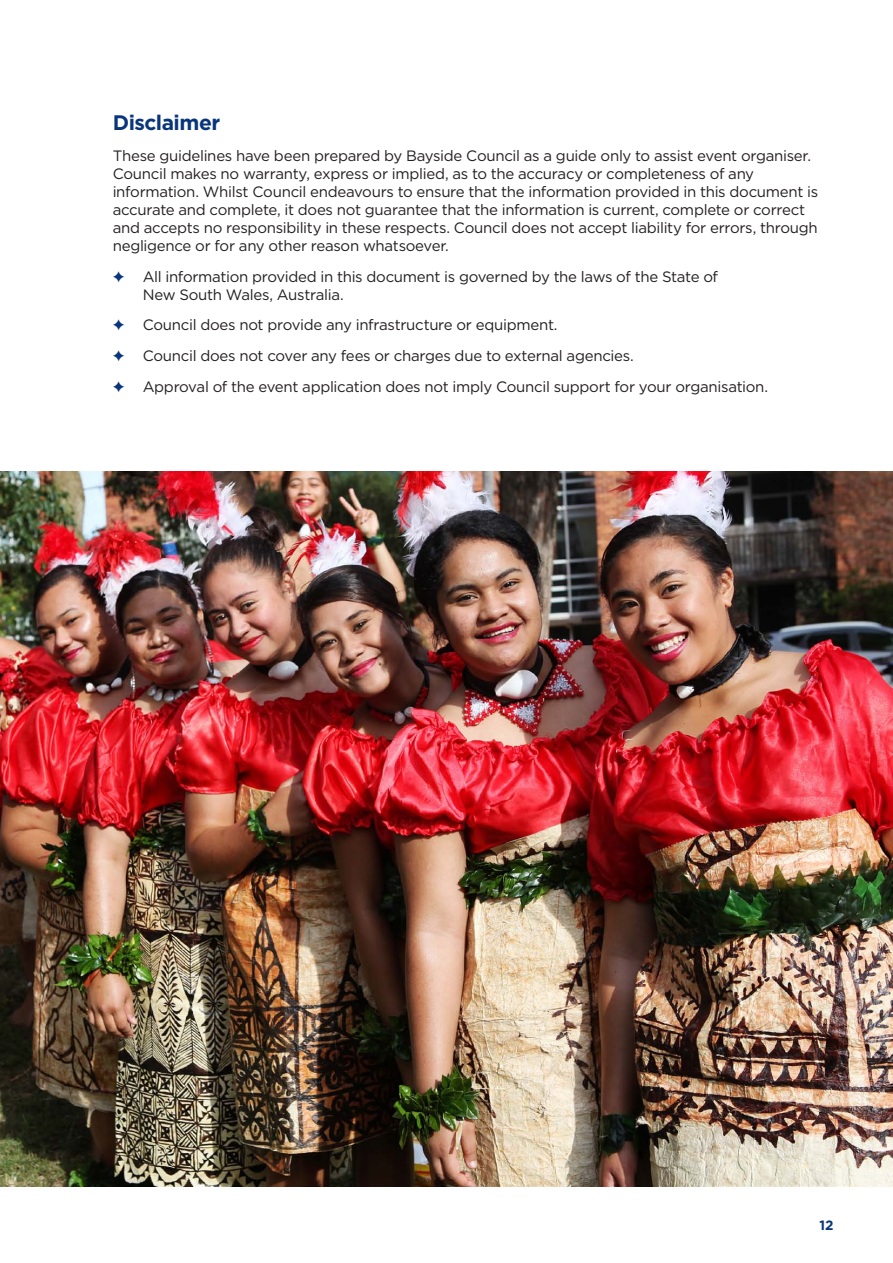
<style>
.page{position:relative;width:893px;height:1263px;background:#fff}
.page>*{position:absolute;margin:0;border:0;box-sizing:border-box;transform-origin:0 0}
.t1{font:700 21px "Gotham";letter-spacing:-.025em;color:#08357c}
.t2{font:15px/18px "Gotham";letter-spacing:-.02em;color:#231f20}
.t3{font:700 13.5px "Gotham";color:#08357c}
.s1{color:#08357c}
</style>
<div class="page">
<img style="left:0;top:472px;width:893px;height:715px">
<h1 class="t1" style="left:113px;top:111px;width:109px">Disclaimer</h1>
<p class="t2" style="left:113px;top:146px;width:707px">These guidelines have been prepared by Bayside Council as a guide only to assist event organiser.<br>Council makes no warranty, express or implied, as to the accuracy or completeness of any information. Whilst Council endeavours to ensure that the information provided in this document is accurate and complete, it does not guarantee that the information is current, complete or correct and accepts no responsibility in these respects. Council does not accept liability for errors, through negligence or for any other reason whatsoever.</p>
<p class="t2" style="left:143px;top:267px;width:577px;text-indent:-30px"><span class="s1">✦</span> All information provided in this document is governed by the laws of the State of<br>New South Wales, Australia.</p>
<p class="t2" style="left:113px;top:309px;width:657px;line-height:30.8px"><span class="s1">✦</span> Council does not provide any infrastructure or equipment.<br><span class="s1">✦</span> Council does not cover any fees or charges due to external agencies.<br><span class="s1">✦</span> Approval of the event application does not imply Council support for your organisation.</p>
<p class="t3" style="left:819px;top:1218px;width:15px">12</p>
</div>
